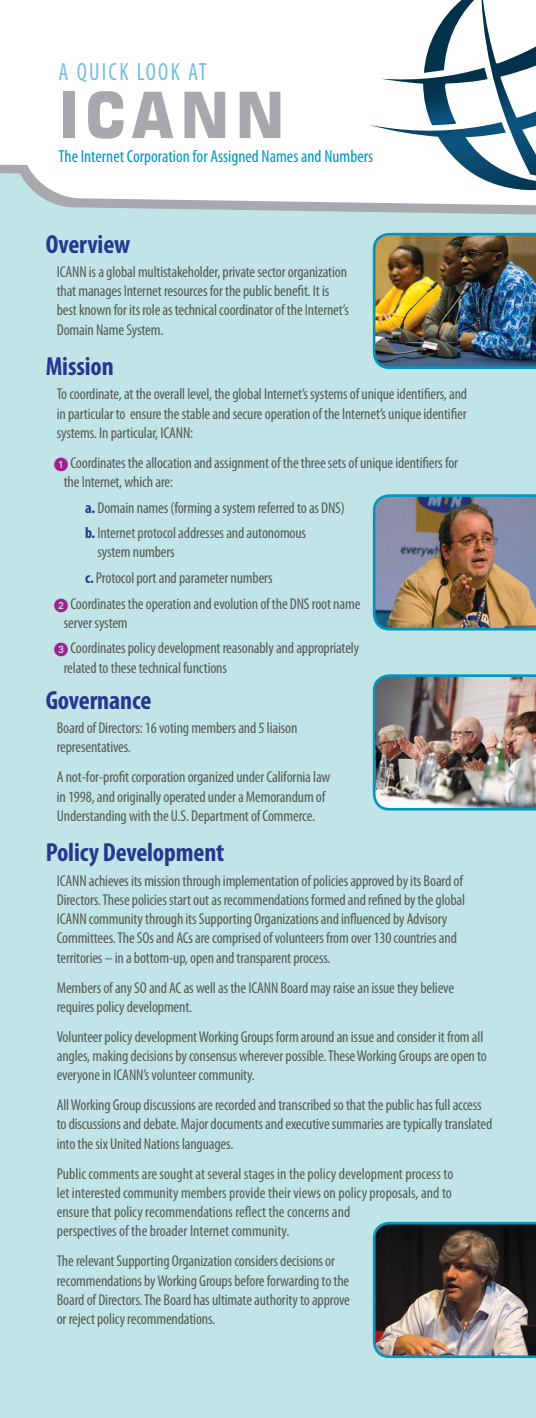
<style>
.page{position:relative;width:536px;height:1418px;background:#fff}
.page>*{position:absolute;margin:0;border:0;box-sizing:border-box;transform-origin:0 0}
.t1{font:700 63.88px "Square 721 BT";letter-spacing:.1em;color:#a8a9ad;scale:.91 1}
.t2{font:700 condensed 26.25px "Myriad Pro";letter-spacing:-.005em;color:#273790}
.t3{font:condensed 25.03px "Myriad Pro";letter-spacing:.1em;color:#76bfdb;scale:.91 1}
.t4{font:condensed 17.5px "Myriad Pro";color:#0096c1}
.t5{font:condensed 15.75px/19.2px "Myriad Pro";letter-spacing:-.01em;color:#57585a}
.s1{font-family:"European Pi One";font-stretch:normal;font-size:14px;color:#a0218c}
.s2{font-weight:700;color:#273790}
</style>
<div class="page">
<svg style="left:370px;top:0;width:166px;height:165px"></svg>
<svg style="left:380px;top:68px;width:107px;height:57px"></svg>
<svg style="left:0;top:165px;width:536px;height:8px"></svg>
<div style="left:0;top:173px;width:536px;height:1245px;background:#c1e5e7"></div>
<img style="left:372px;top:233px;width:164px;height:136px">
<img style="left:372px;top:494px;width:164px;height:136px">
<img style="left:372px;top:1221px;width:164px;height:137px">
<img style="left:372px;top:674px;width:164px;height:136px">
<h3 class="t3" style="left:59px;top:58px;width:164px">A QUICK LOOK AT</h3>
<h1 class="t1" style="left:59px;top:76px;width:250px">ICANN</h1>
<p class="t4" style="left:59px;top:147px;width:316px">The Internet Corporation for Assigned Names and Numbers</p>
<h2 class="t2" style="left:46px;top:229px;width:86px">Overview</h2>
<p class="t5" style="left:57px;top:262px;width:293px">ICANN is a global multistakeholder, private sector organization that manages Internet resources for the public benefit. It is best known for its role as technical coordinator of the Internet’s Domain Name System.</p>
<h2 class="t2" style="left:46px;top:352px;width:69px">Mission</h2>
<p class="t5" style="left:57px;top:385px;width:412px;text-align:justify">To coordinate, at the overall level, the global Internet’s systems of unique identifiers, and in particular to ensure the stable and secure operation of the Internet’s unique identifier systems. In particular, ICANN:</p>
<p class="t5" style="left:64px;top:453px;width:396px;text-indent:-9px"><span class="s1">1</span> Coordinates the allocation and assignment of the three sets of unique identifiers for the Internet, which are:</p>
<p class="t5" style="left:85px;top:495px;width:261px;line-height:25.6px"><span class="s2">a.</span> Domain names (forming a system referred to as DNS) <span class="s2">b.</span> Internet protocol addresses and autonomous</p>
<p class="t5" style="left:97px;top:543px;width:79px">system numbers</p>
<p class="t5" style="left:85px;top:568px;width:189px"><span class="s2">c.</span> Protocol port and parameter numbers</p>
<p class="t5" style="left:54px;top:594px;width:307px"><span class="s1">2</span> Coordinates the operation and evolution of the DNS root name</p>
<p class="t5" style="left:54px;top:610px;width:306px;line-height:25.6px;text-indent:9px">server system<br><span class="s1">3</span> Coordinates policy development reasonably and appropriately</p>
<p class="t5" style="left:64px;top:658px;width:165px">related to these technical functions</p>
<h2 class="t2" style="left:46px;top:685px;width:107px">Governance</h2>
<p class="t5" style="left:57px;top:718px;width:242px">Board of Directors: 16 voting members and 5 liaison representatives.</p>
<p class="t5" style="left:57px;top:767px;width:275px">A not-for-profit corporation organized under California law in 1998, and originally operated under a Memorandum of<br>Understanding with the U.S. Department of Commerce.</p>
<h2 class="t2" style="left:46px;top:838px;width:180px">Policy Development</h2>
<p class="t5" style="left:57px;top:871px;width:410px">ICANN achieves its mission through implementation of policies approved by its Board of Directors. These policies start out as recommendations formed and refined by the global ICANN community through its Supporting Organizations and influenced by Advisory Committees. The SOs and ACs are comprised of volunteers from over 130 countries and territories – in a bottom-up, open and transparent process.</p>
<p class="t5" style="left:57px;top:978px;width:398px">Members of any SO and AC as well as the ICANN Board may raise an issue they believe requires policy development.</p>
<p class="t5" style="left:57px;top:1027px;width:431px">Volunteer policy development Working Groups form around an issue and consider it from all angles, making decisions by consensus wherever possible. These Working Groups are open to everyone in ICANN’s volunteer community.</p>
<p class="t5" style="left:57px;top:1095px;width:437px">All Working Group discussions are recorded and transcribed so that the public has full access to discussions and debate. Major documents and executive summaries are typically translated into the six United Nations languages.</p>
<p class="t5" style="left:57px;top:1164px;width:398px">Public comments are sought at several stages in the policy development process to let interested community members provide their views on policy proposals, and to ensure that policy recommendations reflect the concerns and<br>perspectives of the broader Internet community.</p>
<p class="t5" style="left:57px;top:1251px;width:294px">The relevant Supporting Organization considers decisions or recommendations by Working Groups before forwarding to the Board of Directors. The Board has ultimate authority to approve or reject policy recommendations.</p>
</div>
